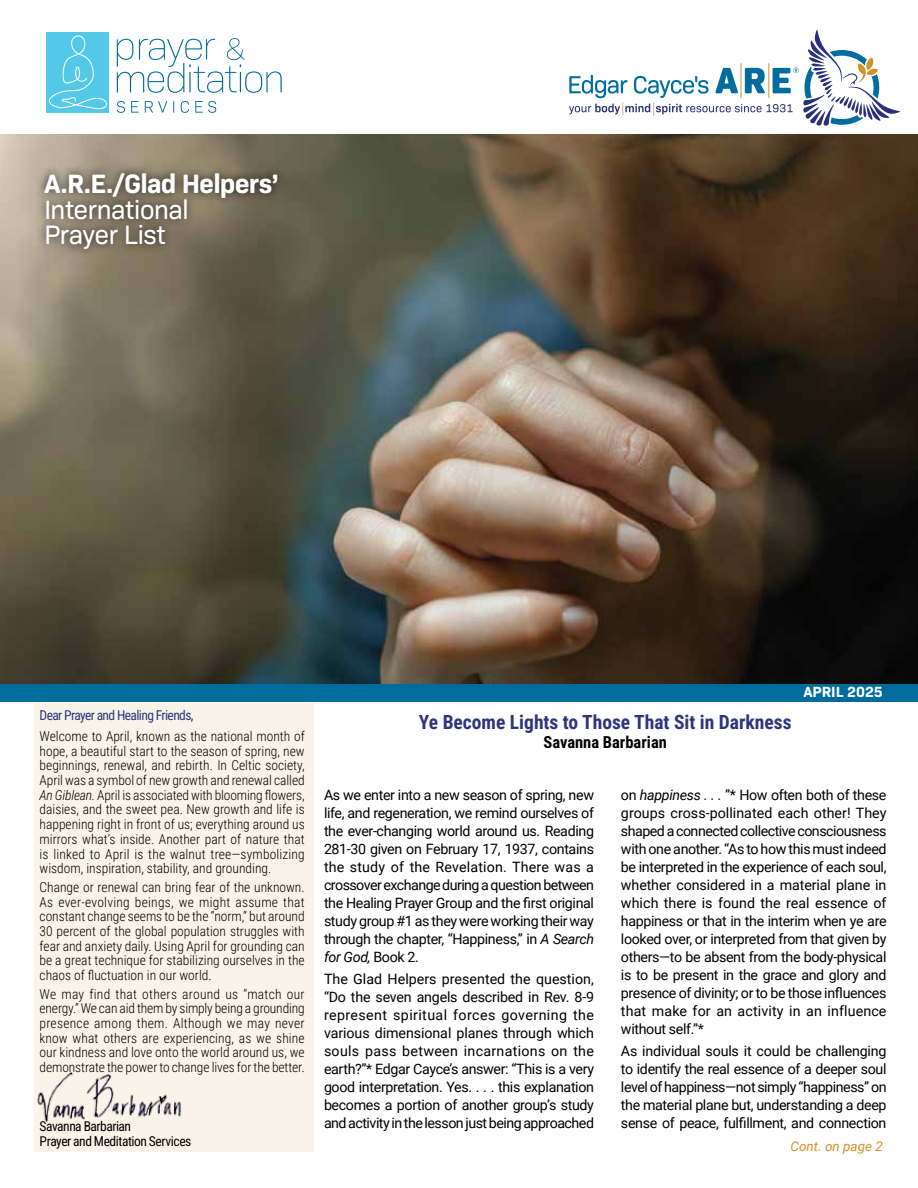
<style>
.page{position:relative;width:918px;height:1188px;background:#fff}
.page>*{position:absolute;margin:0;border:0;box-sizing:border-box;transform-origin:0 0}
.t1{font:27px/25.5px "Bio Sans Soft";letter-spacing:-.03em;color:#fff}
.t2{font:700 27px "Bio Sans Soft";letter-spacing:-.03em;color:#fff}
.t3{font:700 19.5px "Roboto Condensed";color:#2d357e}
.t4{font:700 16.5px "Roboto Condensed";color:#000}
.t5{font:700 15px "Bio Sans Soft";color:#fff}
.t6{font:14.25px/18px "Roboto";letter-spacing:-.025em;color:#000;text-align:justify}
.t7{font:300 13.5px/14.7px "Roboto Condensed";color:#000;text-align:justify}
.t8{font:13.5px/14.7px "Roboto Condensed";letter-spacing:-.035em;color:#000}
.t9{font:13.5px "Roboto Condensed";letter-spacing:-.045em;color:#2d357e}
.t10{font:italic 13.5px "Roboto";color:#d2922a}
.s1{font-style:italic}
</style>
<div class="page">
<div style="left:34px;top:704px;width:280px;height:448px;background:#faf3e9"></div>
<div style="left:0;top:683px;width:918px;height:19px;background:#006c9d"></div>
<img style="left:37px;top:1072px;width:144px;height:50px">
<svg style="left:569px;top:30px;width:331px;height:96px"></svg>
<div style="left:47px;top:32px;width:62px;height:81px;background:#54c8e8"></div>
<svg style="left:48px;top:35px;width:60px;height:74px"></svg>
<svg style="left:117px;top:101px;width:8px;height:12px"></svg>
<svg style="left:131px;top:101px;width:8px;height:12px"></svg>
<svg style="left:145px;top:101px;width:22px;height:12px"></svg>
<svg style="left:173px;top:101px;width:1px;height:12px"></svg>
<svg style="left:181px;top:101px;width:8px;height:12px"></svg>
<svg style="left:195px;top:101px;width:21px;height:12px"></svg>
<svg style="left:117px;top:38px;width:164px;height:55px"></svg>
<img style="left:0;top:135px;width:918px;height:548px">
<div style="left:35px;top:165px;width:252px;height:93px;background:#000;opacity:.75"></div>
<h1 class="t2" style="left:44px;top:163px;width:236px">A.R.E./Glad Helpers’</h1>
<h1 class="t1" style="left:44px;top:195px;width:146px">International<br>Prayer List</h1>
<p class="t9" style="left:40px;top:706px;width:155px">Dear Prayer and Healing Friends,</p>
<p class="t7" style="left:40px;top:728px;width:267px">Welcome to April, known as the national month of hope, a beautiful start to the season of spring, new beginnings, renewal, and rebirth. In Celtic society, April was a symbol of new growth and renewal called <span class="s1">An Giblean.</span> April is associated with blooming flowers, daisies, and the sweet pea. New growth and life is happening right in front of us; everything around us mirrors what’s inside. Another part of nature that is linked to April is the walnut tree—symbolizing wisdom, inspiration, stability, and grounding.</p>
<p class="t7" style="left:40px;top:879px;width:267px">Change or renewal can bring fear of the unknown.<br>As ever-evolving beings, we might assume that constant change seems to be the “norm,” but around 30 percent of the global population struggles with fear and anxiety daily. Using April for grounding can be a great technique for stabilizing ourselves in the chaos of fluctuation in our world.</p>
<p class="t7" style="left:40px;top:986px;width:267px">We may find that others around us “match our energy.” We can aid them by simply being a grounding presence among them. Although we may never know what others are experiencing, as we shine our kindness and love onto the world around us, we demonstrate the power to change lives for the better.</p>
<p class="t8" style="left:40px;top:1119px;width:153px">Savanna Barbarian<br>Prayer and Meditation Services</p>
<h2 class="t3" style="left:419px;top:708px;width:374px">Ye Become Lights to Those That Sit in Darkness</h2>
<p class="t4" style="left:544px;top:731px;width:125px">Savanna Barbarian</p>
<p class="t5" style="left:803px;top:681px;width:81px">APRIL 2025</p>
<p class="t6" style="left:324px;top:785px;width:272px">As we enter into a new season of spring, new life, and regeneration, we remind ourselves of the ever-changing world around us. Reading 281-30 given on February 17, 1937, contains the study of the Revelation. There was a crossover exchange during a question between the Healing Prayer Group and the first original study group #1 as they were working their way through the chapter, “Happiness,” in <span class="s1">A Search for God,</span> Book 2.</p>
<p class="t6" style="left:324px;top:970px;width:272px">The Glad Helpers presented the question, “Do the seven angels described in Rev. 8-9 represent spiritual forces governing the various dimensional planes through which souls pass between incarnations on the earth?”* Edgar Cayce’s answer: “This is a very good interpretation. Yes. . . . this explanation becomes a portion of another group’s study and activity in the lesson just being approached</p>
<p class="t6" style="left:621px;top:785px;width:267px">on <span class="s1">happiness . . .</span> ”* How often both of these groups cross-pollinated each other! They shaped a connected collective consciousness with one another. “As to how this must indeed be interpreted in the experience of each soul, whether considered in a material plane in which there is found the real essence of happiness or that in the interim when ye are looked over, or interpreted from that given by others—to be absent from the body-physical is to be present in the grace and glory and presence of divinity; or to be those influences that make for an activity in an influence without self.”*</p>
<p class="t6" style="left:621px;top:1042px;width:267px">As individual souls it could be challenging to identify the real essence of a deeper soul level of happiness—not simply “happiness” on the material plane but, understanding a deep sense of peace, fulfillment, and connection</p>
<p class="t10" style="left:790px;top:1137px;width:94px">Cont. on page 2</p>
</div>
